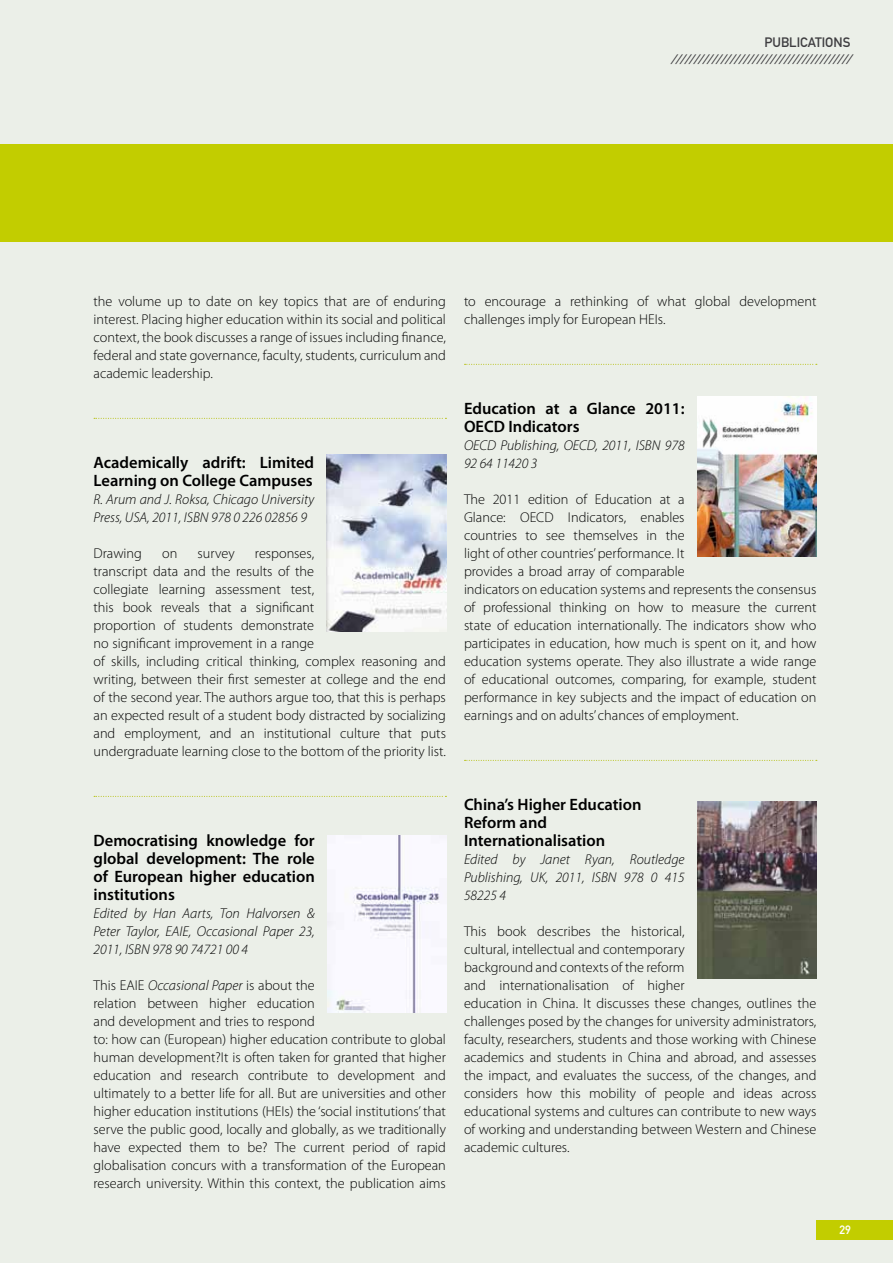
<style>
.page{position:relative;width:893px;height:1263px;background:#ebefe8}
.page>*{position:absolute;margin:0;border:0;box-sizing:border-box;transform-origin:0 0}
.t1{font:600 16.5px/18px "Myriad Pro";color:#000}
.t2{font:300 14.25px/18px "Myriad Pro";color:#000}
.t3{font:italic 300 14.25px/18px "Myriad Pro";color:#000}
.t4{font:italic 13.5px "DIN Mittelschrift Std";color:#3e3d40}
.t5{font:13.5px "DIN Mittelschrift Std";color:#3e3d40}
.t6{font:12px "DIN Mittelschrift Std";color:#fff}
.s1{font-style:italic}
</style>
<div class="page">
<div style="left:0;top:145px;width:893px;height:97px;background:#c2cd00"></div>
<svg style="left:94px;top:418px;width:352px;height:1px"></svg>
<svg style="left:94px;top:796px;width:352px;height:1px"></svg>
<svg style="left:465px;top:364px;width:352px;height:1px"></svg>
<svg style="left:465px;top:760px;width:352px;height:1px"></svg>
<div style="left:816px;top:1220px;width:77px;height:20px;background:#c2cd00"></div>
<img style="left:327px;top:454px;width:119px;height:177px">
<img style="left:328px;top:835px;width:119px;height:177px">
<img style="left:697px;top:397px;width:119px;height:160px">
<img style="left:697px;top:802px;width:119px;height:177px">
<p class="t5" style="left:764px;top:34px;width:33px">PUBLICATIONS</p>
<p class="t4" style="left:671px;top:51px;width:187px">////////////////////////////////////////</p>
<p class="t2" style="left:94px;top:292px;width:354px;text-align:justify">the volume up to date on key topics that are of enduring interest. Placing higher education within its social and political context, the book discusses a range of issues including finance, federal and state governance, faculty, students, curriculum and academic leadership.</p>
<p class="t1" style="left:94px;top:453px;width:222px">Academically adrift: Limited<br>Learning on College Campuses</p>
<p class="t3" style="left:94px;top:490px;width:222px">R. Arum and J. Roksa, Chicago University<br>Press, USA, 2011, ISBN 978 0 226 02856 9</p>
<p class="t2" style="left:94px;top:544px;width:50px">Drawing</p>
<p class="t2" style="left:162px;top:544px;width:17px">on</p>
<p class="t2" style="left:198px;top:544px;width:39px">survey</p>
<p class="t2" style="left:94px;top:544px;width:354px;text-indent:161px">responses,<br>transcript data and the results of the<br>collegiate learning assessment test,<br>this book reveals that a significant<br>proportion of students demonstrate<br>no significant improvement in a range<br>of skills, including critical thinking, complex reasoning and writing, between their first semester at college and the end of the second year. The authors argue too, that this is perhaps an expected result of a student body distracted by socializing and employment, and an institutional culture that puts undergraduate learning close to the bottom of the priority list.</p>
<p class="t1" style="left:94px;top:831px;width:223px;text-align:justify">Democratising knowledge for global development: The role of European higher education institutions</p>
<p class="t3" style="left:94px;top:904px;width:223px;text-align:justify">Edited by Han Aarts, Ton Halvorsen &amp; Peter Taylor, EAIE, Occasional Paper 23, 2011, ISBN 978 90 74721 00 4</p>
<p class="t2" style="left:94px;top:976px;width:354px">This EAIE <span class="s1">Occasional Paper</span> is about the<br>relation between higher education<br>and development and tries to respond<br>to: how can (European) higher education contribute to global human development?It is often taken for granted that higher education and research contribute to development and ultimately to a better life for all. But are universities and other higher education institutions (HEIs) the ‘social institutions’ that serve the public good, locally and globally, as we traditionally have expected them to be? The current period of rapid globalisation concurs with a transformation of the European research university. Within this context, the publication aims</p>
<p class="t2" style="left:464px;top:292px;width:354px">to encourage a rethinking of what global development challenges imply for European HEIs.</p>
<p class="t1" style="left:464px;top:399px;width:222px">Education at a Glance 2011:<br>OECD Indicators</p>
<p class="t3" style="left:464px;top:436px;width:222px">OECD Publishing, OECD, 2011, ISBN 978<br>92 64 11420 3</p>
<p class="t2" style="left:464px;top:490px;width:354px">The 2011 edition of Education at a<br>Glance: OECD Indicators, enables<br>countries to see themselves in the<br>light of other countries’ performance. It<br>provides a broad array of comparable<br>indicators on education systems and represents the consensus of professional thinking on how to measure the current state of education internationally. The indicators show who participates in education, how much is spent on it, and how education systems operate. They also illustrate a wide range of educational outcomes, comparing, for example, student performance in key subjects and the impact of education on earnings and on adults’ chances of employment.</p>
<p class="t1" style="left:464px;top:795px;width:179px">China’s Higher Education<br>Reform and<br>Internationalisation</p>
<p class="t3" style="left:464px;top:850px;width:222px;text-align:justify">Edited by Janet Ryan, Routledge Publishing, UK, 2011, ISBN 978 0 415<br>58225 4</p>
<p class="t2" style="left:464px;top:922px;width:354px">This book describes the historical,<br>cultural, intellectual and contemporary<br>background and contexts of the reform<br>and internationalisation of higher<br>education in China. It discusses these changes, outlines the challenges posed by the changes for university administrators, faculty, researchers, students and those working with Chinese academics and students in China and abroad, and assesses the impact, and evaluates the success, of the changes, and considers how this mobility of people and ideas across educational systems and cultures can contribute to new ways of working and understanding between Western and Chinese academic cultures.</p>
<p class="t6" style="left:839px;top:1223px;width:13px">29</p>
</div>
